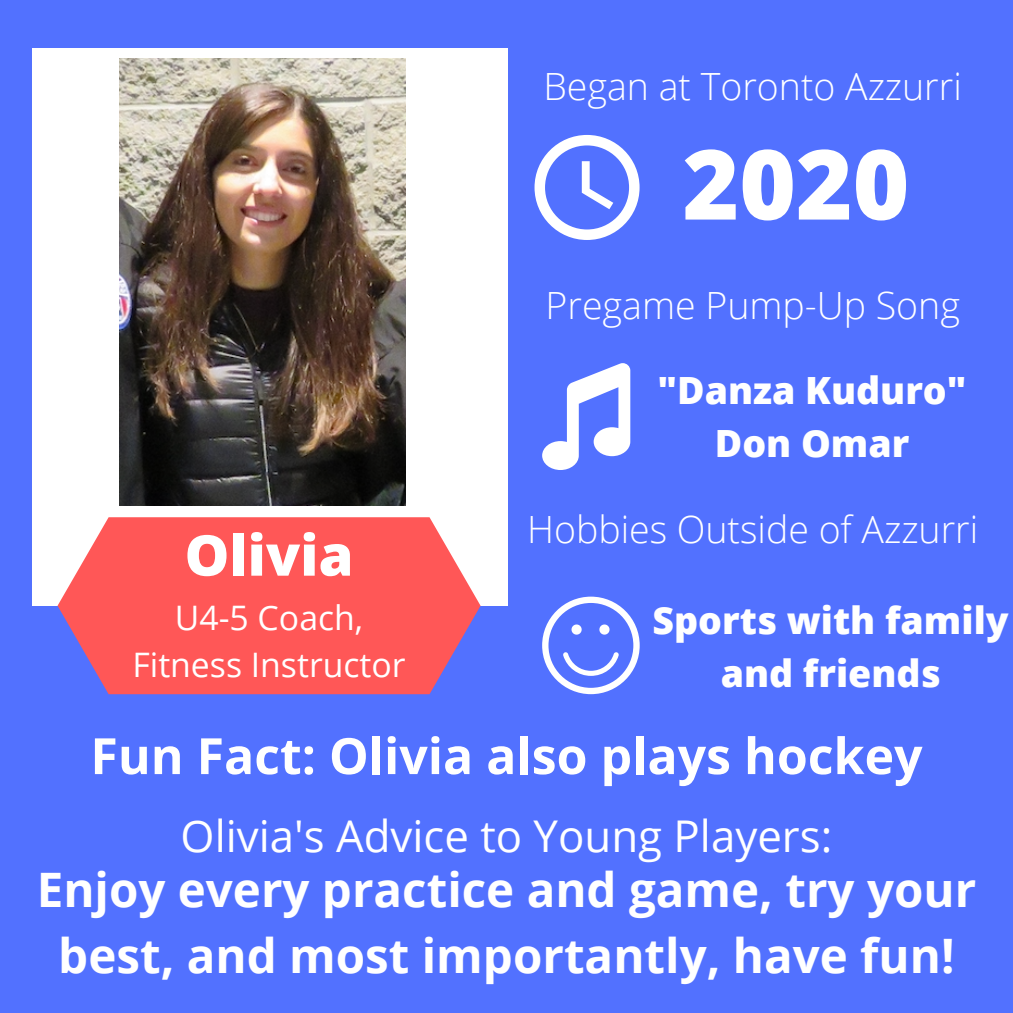
<style>
.page{position:relative;width:1013px;height:1013px;background:#fff}
.page>*{position:absolute;margin:0;border:0;box-sizing:border-box;transform-origin:0 0}
.t1{font:800 96.88px "Open Sans";color:#fff}
.t2{font:800 56.25px "Open Sans";color:#fff}
.t3{font:700 50px "Open Sans";color:#fff}
.t4{font:700 47.5px/65.6px "Open Sans";color:#fff;text-align:center}
.t5{font:43.75px "Open Sans";color:#fff}
.t6{font:300 37.5px "Open Sans";color:#fff}
.t7{font:800 37.5px/52.5px "Open Sans";color:#fff;text-align:center}
.t8{font:33.75px "Open Sans";color:#fff}
</style>
<div class="page">
<div style="left:0;top:0;width:1012px;height:1012px;background:#5271ff"></div>
<div style="left:32px;top:49px;width:475px;height:557px;background:#fff"></div>
<svg style="left:58px;top:517px;width:422px;height:177px;background:#f4626b"></svg>
<svg style="left:534px;top:135px;width:105px;height:105px"></svg>
<svg style="left:542px;top:363px;width:88px;height:107px"></svg>
<svg style="left:542px;top:596px;width:97px;height:98px"></svg>
<img style="left:120px;top:59px;width:285px;height:446px">
<p class="t6" style="left:543px;top:60px;width:420px">Began at Toronto Azzurri</p>
<p class="t1" style="left:682px;top:116px;width:228px">2020</p>
<p class="t6" style="left:545px;top:279px;width:416px">Pregame Pump-Up Song</p>
<p class="t2" style="left:185px;top:515px;width:170px">Olivia</p>
<p class="t8" style="left:175px;top:593px;width:190px">U4-5 Coach,</p>
<p class="t8" style="left:132px;top:640px;width:275px">Fitness Instructor</p>
<p class="t7" style="left:657px;top:363px;width:310px">"Danza Kuduro"</p>
<p class="t7" style="left:714px;top:416px;width:196px">Don Omar</p>
<p class="t6" style="left:527px;top:503px;width:453px">Hobbies Outside of Azzurri</p>
<p class="t7" style="left:652px;top:593px;width:357px">Sports with family and friends</p>
<p class="t3" style="left:90px;top:720px;width:833px">Fun Fact: Olivia also plays hockey</p>
<p class="t5" style="left:181px;top:804px;width:653px">Olivia's Advice to Young Players:</p>
<p class="t4" style="left:37px;top:855px;width:941px">Enjoy every practice and game, try your best, and most importantly, have fun!</p>
</div>
